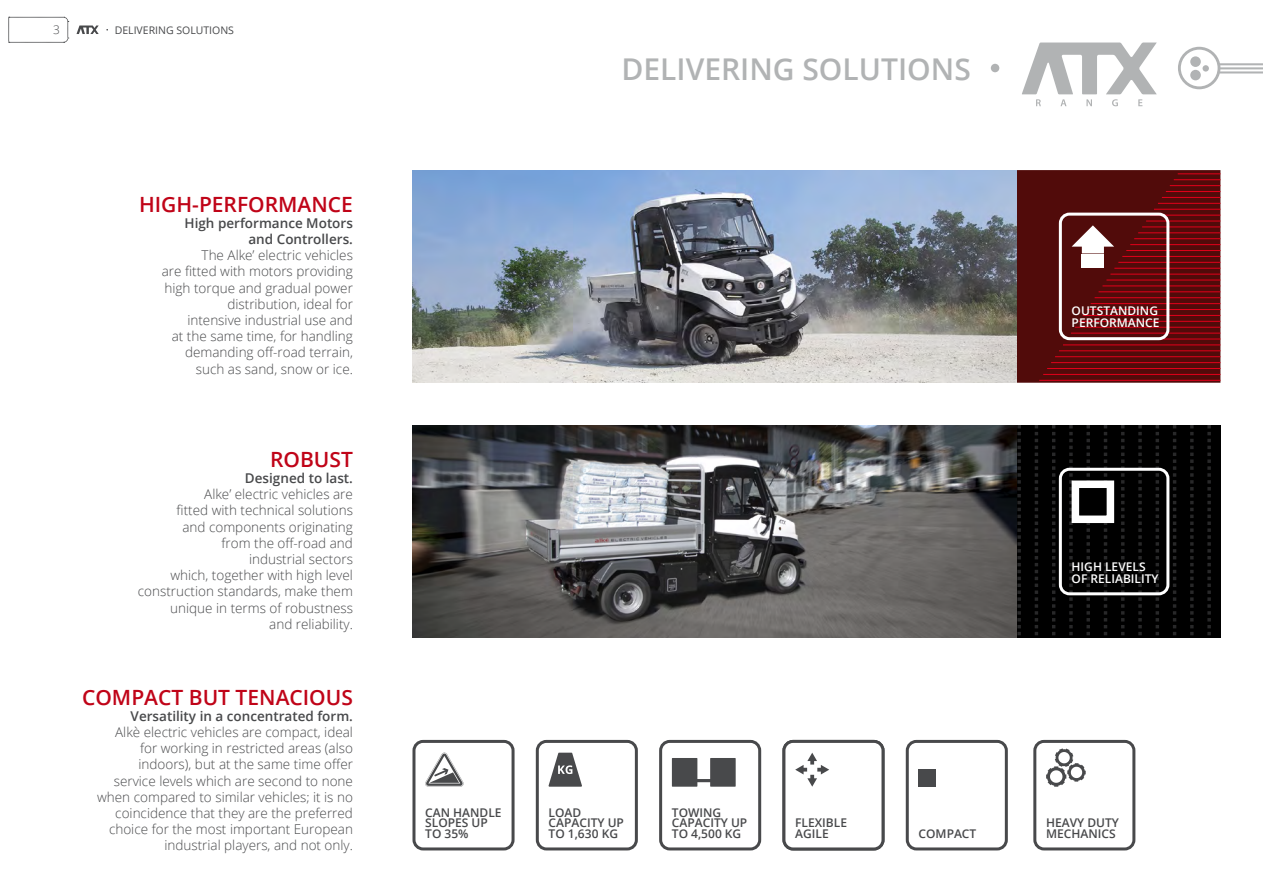
<style>
.page{position:relative;width:1263px;height:893px;background:#fff}
.page>*{position:absolute;margin:0;border:0;box-sizing:border-box;transform-origin:0 0}
.t1{font:600 30px "Open Sans";color:#b1b3b4}
.t2{font:600 21px "Open Sans";color:#c00418}
.t3{font:300 13.5px/16.2px "Open Sans";color:#48494b;text-align:right}
.t4{font:600 13.5px/16.2px "Open Sans";color:#48494b;text-align:right}
.t5{font:600 12px/10.5px "Open Sans";color:#48494b}
.t6{font:600 12px/12px "Open Sans";color:#fff}
.t7{font:300 11.85px "Open Sans";color:#48494b}
.t8{font:10.5px "Open Sans";color:#48494b}
</style>
<div class="page">
<svg style="left:1016px;top:425px;width:204px;height:213px;background:#050505"></svg>
<svg style="left:1016px;top:170px;width:204px;height:213px;background:#600c0e"></svg>
<img style="left:412px;top:170px;width:604px;height:213px">
<img style="left:412px;top:425px;width:604px;height:213px">
<div style="left:1059px;top:213px;width:110px;height:127px;border:3px solid #fff;border-radius:9px"></div>
<svg style="left:1071px;top:225px;width:43px;height:28px"></svg>
<div style="left:1082px;top:254px;width:22px;height:7px;background:#fff"></div>
<div style="left:1082px;top:261px;width:22px;height:7px;background:#fff"></div>
<div style="left:1059px;top:468px;width:110px;height:127px;border:3px solid #fff;border-radius:9px"></div>
<div style="left:1075px;top:484px;width:35px;height:35px;background:#000"></div>
<div style="left:1071px;top:480px;width:43px;height:43px;border:8px solid #fff"></div>
<div style="left:906px;top:740px;width:102px;height:110px;border:3px solid #48494b;border-radius:9px"></div>
<div style="left:536px;top:740px;width:102px;height:110px;border:3px solid #48494b;border-radius:9px"></div>
<div style="left:782px;top:740px;width:102px;height:110px;border:3px solid #48494b;border-radius:9px"></div>
<div style="left:412px;top:740px;width:102px;height:110px;border:3px solid #48494b;border-radius:9px"></div>
<svg style="left:795px;top:753px;width:34px;height:34px"></svg>
<div style="left:918px;top:770px;width:17px;height:17px;background:#48494b"></div>
<div style="left:659px;top:740px;width:102px;height:110px;border:3px solid #48494b;border-radius:9px"></div>
<div style="left:1033px;top:740px;width:102px;height:110px;border:3px solid #48494b;border-radius:9px"></div>
<svg style="left:1046px;top:748px;width:40px;height:39px"></svg>
<div style="left:991px;top:64px;width:8px;height:8px;background:#b1b3b4;border-radius:50%"></div>
<svg style="left:1178px;top:47px;width:85px;height:42px"></svg>
<div style="left:1190px;top:70px;width:11px;height:10px;background:#b1b3b4;border-radius:50%"></div>
<div style="left:1190px;top:56px;width:11px;height:11px;background:#b1b3b4;border-radius:50%"></div>
<div style="left:1202px;top:65px;width:7px;height:7px;background:#b1b3b4;border-radius:50%"></div>
<svg style="left:1022px;top:43px;width:135px;height:63px"></svg>
<svg style="left:425px;top:753px;width:39px;height:34px"></svg>
<svg style="left:548px;top:753px;width:34px;height:34px"></svg>
<svg style="left:672px;top:758px;width:64px;height:29px"></svg>
<svg style="left:8px;top:17px;width:61px;height:26px"></svg>
<svg style="left:77px;top:26px;width:22px;height:8px"></svg>
<p class="t7" style="left:53px;top:22px;width:8px">3</p>
<p class="t8" style="left:115px;top:23px;width:121px">DELIVERING SOLUTIONS</p>
<h2 class="t2" style="left:139px;top:190px;width:215px">HIGH-PERFORMANCE</h2>
<p class="t4" style="left:185px;top:215px;width:170px">High performance Motors and Controllers.</p>
<p class="t3" style="left:162px;top:247px;width:193px">The Alke’ electric vehicles<br>are fitted with motors providing high torque and gradual power distribution, ideal for<br>intensive industrial use and<br>at the same time, for handling demanding off-road terrain, such as sand, snow or ice.</p>
<h2 class="t2" style="left:270px;top:445px;width:84px">ROBUST</h2>
<p class="t4" style="left:245px;top:470px;width:110px">Designed to last.</p>
<p class="t3" style="left:138px;top:486px;width:217px">Alke’ electric vehicles are<br>fitted with technical solutions<br>and components originating<br>from the off-road and<br>industrial sectors<br>which, together with high level construction standards, make them unique in terms of robustness<br>and reliability.</p>
<h2 class="t2" style="left:82px;top:683px;width:272px">COMPACT BUT TENACIOUS</h2>
<p class="t4" style="left:131px;top:708px;width:224px">Versatility in a concentrated form.</p>
<p class="t3" style="left:97px;top:724px;width:257px">Alkè electric vehicles are compact, ideal for working in restricted areas (also indoors), but at the same time offer service levels which are second to none when compared to similar vehicles; it is no coincidence that they are the preferred choice for the most important European industrial players, and not only.</p>
<h1 class="t1" style="left:621px;top:48px;width:351px">DELIVERING SOLUTIONS</h1>
<p class="t6" style="left:1071px;top:305px;width:89px">OUTSTANDING<br>PERFORMANCE</p>
<p class="t6" style="left:1071px;top:560px;width:89px">HIGH LEVELS<br>OF RELIABILITY</p>
<p class="t5" style="left:425px;top:807px;width:78px">CAN HANDLE<br>SLOPES UP<br>TO 35%</p>
<p class="t5" style="left:672px;top:807px;width:77px">TOWING<br>CAPACITY UP<br>TO 4,500 KG</p>
<p class="t5" style="left:1046px;top:817px;width:74px">HEAVY DUTY<br>MECHANICS</p>
<p class="t5" style="left:549px;top:807px;width:77px">LOAD<br>CAPACITY UP<br>TO 1,630 KG</p>
<p class="t5" style="left:795px;top:817px;width:53px">FLEXIBLE<br>AGILE</p>
<p class="t5" style="left:918px;top:828px;width:59px">COMPACT</p>
</div>
